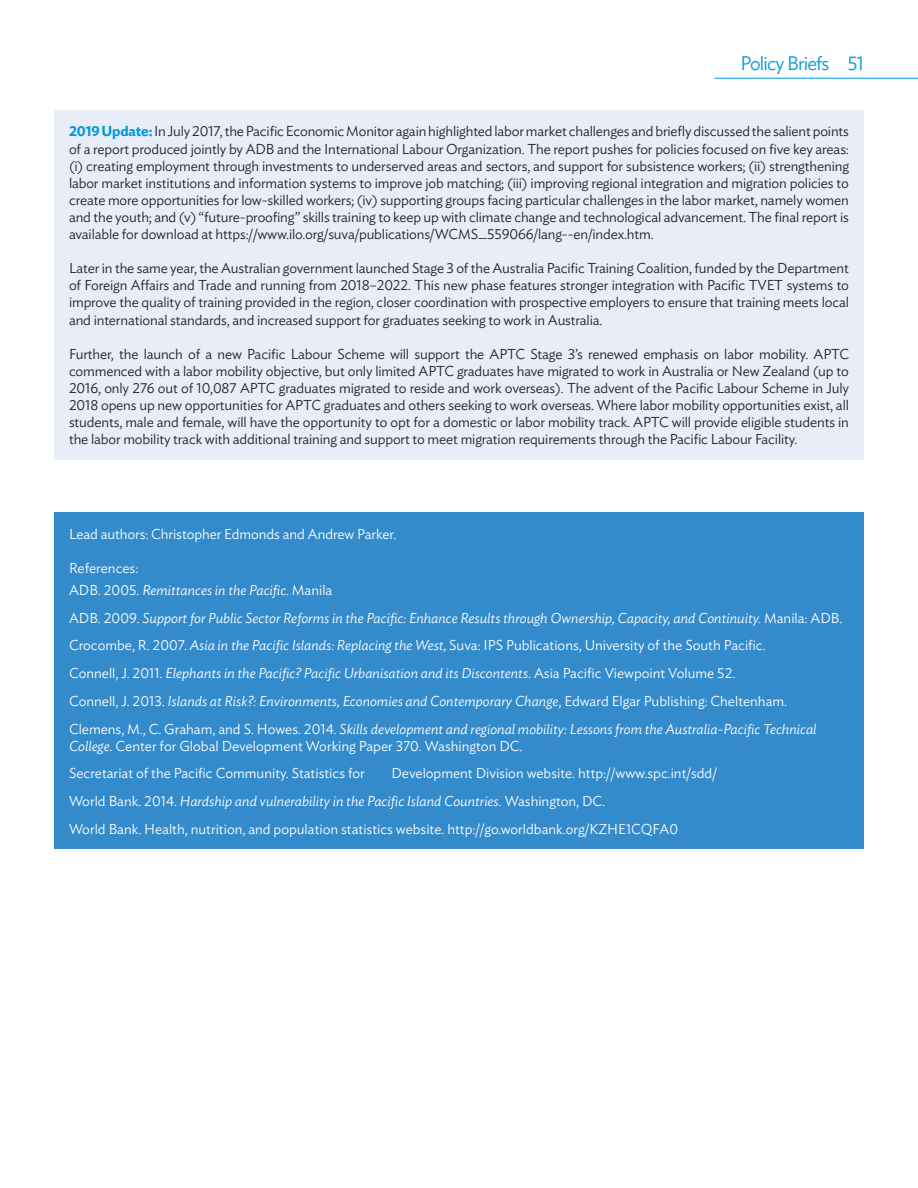
<style>
.page{position:relative;width:918px;height:1188px;background:#fff}
.page>*{position:absolute;margin:0;border:0;box-sizing:border-box;transform-origin:0 0}
.t1{font:300 19.5px "Ideal Sans";letter-spacing:-.04em;color:#0099d9}
.t2{font:300 14.25px/17.1px "Ideal Sans";letter-spacing:-.01em;color:#231f20;text-align:justify}
.t3{font:italic 300 14.25px/27.8px "Ideal Sans";color:#fff}
.t4{font:300 14.25px/27.8px "Ideal Sans";color:#fff}
.s1{font-weight:600;color:#0099d9}
.s2{font-style:italic}
.s3{font-style:normal}
</style>
<div class="page">
<hr style="left:714px;top:78px;width:204px;height:1px;background:#0099d9">
<div style="left:54px;top:110px;width:810px;height:349px;background:#e8edf8"></div>
<div style="left:54px;top:513px;width:810px;height:336px;background:#338bcb"></div>
<h1 class="t1" style="left:740px;top:49px;width:125px">Policy Briefs 51</h1>
<p class="t2" style="left:69px;top:122px;width:782px"><span class="s1">2019 Update:</span> In July 2017, the Pacific Economic Monitor again highlighted labor market challenges and briefly discussed the salient points of a report produced jointly by ADB and the International Labour Organization. The report pushes for policies focused on five key areas: (i) creating employment through investments to underserved areas and sectors, and support for subsistence workers; (ii) strengthening labor market institutions and information systems to improve job matching; (iii) improving regional integration and migration policies to create more opportunities for low-skilled workers; (iv) supporting groups facing particular challenges in the labor market, namely women and the youth; and (v) “future-proofing” skills training to keep up with climate change and technological advancement. The final report is available for download at https://www.ilo.org/suva/publications/WCMS_559066/lang--en/index.htm.</p>
<p class="t2" style="left:69px;top:259px;width:782px">Later in the same year, the Australian government launched Stage 3 of the Australia Pacific Training Coalition, funded by the Department of Foreign Affairs and Trade and running from 2018–2022. This new phase features stronger integration with Pacific TVET systems to improve the quality of training provided in the region, closer coordination with prospective employers to ensure that training meets local and international standards, and increased support for graduates seeking to work in Australia.</p>
<p class="t2" style="left:69px;top:344px;width:782px">Further, the launch of a new Pacific Labour Scheme will support the APTC Stage 3’s renewed emphasis on labor mobility. APTC commenced with a labor mobility objective, but only limited APTC graduates have migrated to work in Australia or New Zealand (up to 2016, only 276 out of 10,087 APTC graduates migrated to reside and work overseas). The advent of the Pacific Labour Scheme in July 2018 opens up new opportunities for APTC graduates and others seeking to work overseas. Where labor mobility opportunities exist, all students, male and female, will have the opportunity to opt for a domestic or labor mobility track. APTC will provide eligible students in the labor mobility track with additional training and support to meet migration requirements through the Pacific Labour Facility.</p>
<p class="t4" style="left:69px;top:519px;width:329px">Lead authors: Christopher Edmonds and Andrew Parker.</p>
<p class="t4" style="left:69px;top:556px;width:265px;line-height:21.6px">References:<br>ADB. 2005. <span class="s2">Remittances in the Pacific.</span> Manila</p>
<p class="t3" style="left:69px;top:603px;width:775px"><span class="s3">ADB. 2009.</span> Support for Public Sector Reforms in the Pacific: Enhance Results through Ownership, Capacity, and Continuity. <span class="s3">Manila: ADB.<br>Crocombe, R. 2007.</span> Asia in the Pacific Islands: Replacing the West, <span class="s3">Suva: IPS Publications, University of the South Pacific.<br>Connell, J. 2011.</span> Elephants in the Pacific? Pacific Urbanisation and its Discontents<span class="s3">. Asia Pacific Viewpoint Volume 52.<br>Connell, J. 2013.</span> Islands at Risk?: Environments, Economies and Contemporary Change<span class="s3">, Edward Elgar Publishing: Cheltenham.<br>Clemens, M., C. Graham, and S. Howes. 2014.</span> Skills development and regional mobility: Lessons from the Australia-Pacific Technical</p>
<p class="t4" style="left:69px;top:731px;width:455px"><span class="s2">College.</span> Center for Global Development Working Paper 370. Washington DC.<br>Secretariat of the Pacific Community. Statistics for</p>
<p class="t4" style="left:69px;top:758px;width:650px;text-indent:322px">Development Division website. http://www.spc.int/sdd/<br>World Bank. 2014. <span class="s2">Hardship and vulnerability in the Pacific Island Countries.</span> Washington, DC.<br>World Bank. Health, nutrition, and population statistics website. http://go.worldbank.org/KZHE1CQFA0</p>
</div>
